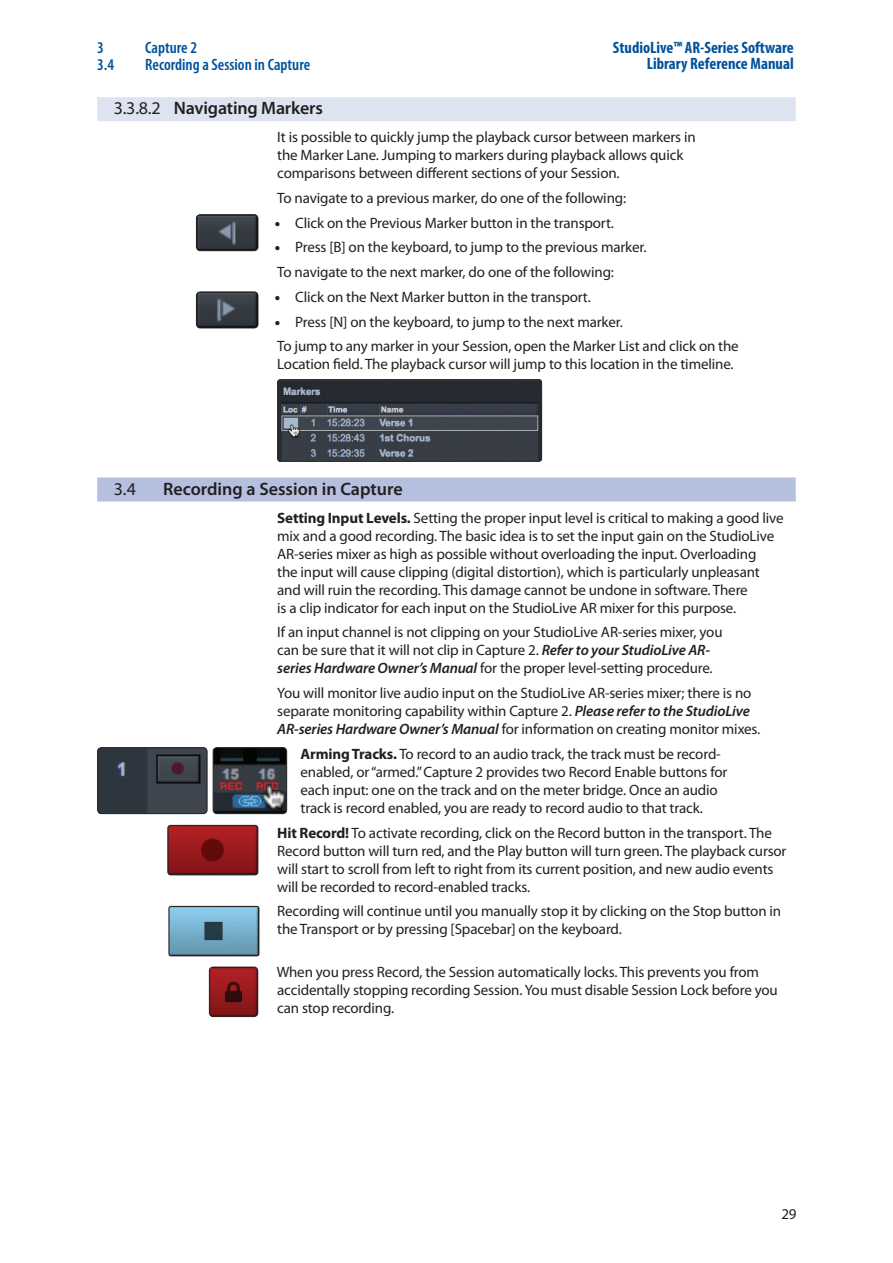
<style>
.page{position:relative;width:893px;height:1263px;background:#fff}
.page>*{position:absolute;margin:0;border:0;box-sizing:border-box;transform-origin:0 0}
._0_N_Section_Head{font:600 18px "Myriad Pro";color:#231f20}
._0_N_M_O_SubSubSecti{font:600 18px "Myriad Pro";letter-spacing:-.01em;color:#231f20}
._0_N_Section_Head-2{font:18px "Myriad Pro";color:#231f20}
.t1{font:700 condensed 16.5px/16.5px "Myriad Pro";color:#01529b;text-align:right}
.t2{font:600 condensed 16.5px "Myriad Pro";color:#01529b}
.Body{font:15px/18px "Myriad Pro";letter-spacing:-.01em;color:#231f20}
.s1{font-weight:400}
.s2{font-weight:900}
.s3{font-weight:700}
.s4{font-weight:600;font-style:italic}
</style>
<div class="page">
<div style="left:97px;top:97px;width:699px;height:24px;background:#dee3f1"></div>
<div style="left:97px;top:477px;width:699px;height:24px;background:#b5bfde"></div>
<img style="left:279px;top:381px;width:261px;height:79px">
<div style="left:277px;top:379px;width:265px;height:83px;border:1px solid #231f20;border-radius:3px"></div>
<img style="left:196px;top:215px;width:62px;height:36px">
<div style="left:196px;top:214px;width:62px;height:37px;border:1px solid #231f20;border-radius:4px"></div>
<img style="left:196px;top:292px;width:62px;height:36px">
<div style="left:196px;top:292px;width:62px;height:36px;border:1px solid #231f20;border-radius:4px"></div>
<img style="left:98px;top:748px;width:109px;height:66px">
<div style="left:97px;top:747px;width:110px;height:67px;border:1px solid #231f20;border-radius:4px"></div>
<img style="left:213px;top:748px;width:74px;height:66px">
<div style="left:213px;top:747px;width:74px;height:67px;border:1px solid #231f20;border-radius:4px"></div>
<img style="left:168px;top:825px;width:90px;height:50px">
<div style="left:168px;top:825px;width:90px;height:50px;border:1px solid #231f20;border-radius:3px"></div>
<img style="left:169px;top:906px;width:90px;height:50px">
<div style="left:169px;top:906px;width:90px;height:50px;border:1px solid #231f20;border-radius:2px"></div>
<img style="left:209px;top:967px;width:49px;height:49px">
<div style="left:209px;top:967px;width:49px;height:50px;border:1px solid #231f20;border-radius:4px"></div>
<p class="t2" style="left:97px;top:39px;width:8px">3</p>
<p class="t2" style="left:145px;top:39px;width:53px">Capture 2</p>
<p class="t2" style="left:97px;top:56px;width:19px">3.4</p>
<p class="t2" style="left:145px;top:56px;width:166px">Recording a Session in Capture</p>
<p class="t1" style="left:613px;top:39px;width:182px">StudioLive™ AR-Series Software<br>Library Reference Manual</p>
<p class="_0_N_M_O_SubSubSecti" style="left:114px;top:98px;width:211px"><span class="s1">3.3.8.2</span> Navigating Markers</p>
<p class="Body" style="left:277px;top:128px;width:420px">It is possible to quickly jump the playback cursor between markers in the Marker Lane. Jumping to markers during playback allows quick comparisons between different sections of your Session.</p>
<p class="Body" style="left:277px;top:189px;width:350px">To navigate to a previous marker, do one of the following:</p>
<p class="Body" style="left:275px;top:214px;width:340px"><span class="s2">•</span> Click on the Previous Marker button in the transport.</p>
<p class="Body" style="left:275px;top:239px;width:373px"><span class="s2">•</span> Press [B] on the keyboard, to jump to the previous marker.</p>
<p class="Body" style="left:277px;top:263px;width:338px">To navigate to the next marker, do one of the following:</p>
<p class="Body" style="left:275px;top:288px;width:317px"><span class="s2">•</span> Click on the Next Marker button in the transport.</p>
<p class="Body" style="left:275px;top:313px;width:349px"><span class="s2">•</span> Press [N] on the keyboard, to jump to the next marker.</p>
<p class="Body" style="left:277px;top:338px;width:463px">To jump to any marker in your Session, open the Marker List and click on the<br>Location field. The playback cursor will jump to this location in the timeline.</p>
<p class="_0_N_Section_Head-2" style="left:114px;top:479px;width:24px">3.4</p>
<p class="_0_N_Section_Head" style="left:163px;top:479px;width:241px">Recording a Session in Capture</p>
<p class="Body" style="left:277px;top:509px;width:508px"><span class="s3">Setting Input Levels.</span> Setting the proper input level is critical to making a good live mix and a good recording. The basic idea is to set the input gain on the StudioLive AR-series mixer as high as possible without overloading the input. Overloading<br>the input will cause clipping (digital distortion), which is particularly unpleasant and will ruin the recording. This damage cannot be undone in software. There<br>is a clip indicator for each input on the StudioLive AR mixer for this purpose.</p>
<p class="Body" style="left:277px;top:623px;width:447px">If an input channel is not clipping on your StudioLive AR-series mixer, you can be sure that it will not clip in Capture 2. <span class="s4">Refer to your StudioLive AR&shy;series Hardware Owner’s Manual</span> for the proper level-setting procedure.</p>
<p class="Body" style="left:277px;top:684px;width:485px">You will monitor live audio input on the StudioLive AR-series mixer; there is no separate monitoring capability within Capture 2. <span class="s4">Please refer to the StudioLive<br>AR-series Hardware Owner’s Manual</span> for information on creating monitor mixes.</p>
<p class="Body" style="left:301px;top:745px;width:428px"><span class="s3">Arming Tracks.</span> To record to an audio track, the track must be record&shy;enabled, or “armed.” Capture 2 provides two Record Enable buttons for each input: one on the track and on the meter bridge. Once an audio track is record enabled, you are ready to record audio to that track.</p>
<p class="Body" style="left:277px;top:824px;width:511px"><span class="s3">Hit Record!</span> To activate recording, click on the Record button in the transport. The Record button will turn red, and the Play button will turn green. The playback cursor will start to scroll from left to right from its current position, and new audio events will be recorded to record-enabled tracks.</p>
<p class="Body" style="left:277px;top:902px;width:506px">Recording will continue until you manually stop it by clicking on the Stop button in the Transport or by pressing [Spacebar] on the keyboard.</p>
<p class="Body" style="left:277px;top:963px;width:503px">When you press Record, the Session automatically locks. This prevents you from accidentally stopping recording Session. You must disable Session Lock before you can stop recording.</p>
<p class="Body" style="left:781px;top:1205px;width:17px">29</p>
</div>
